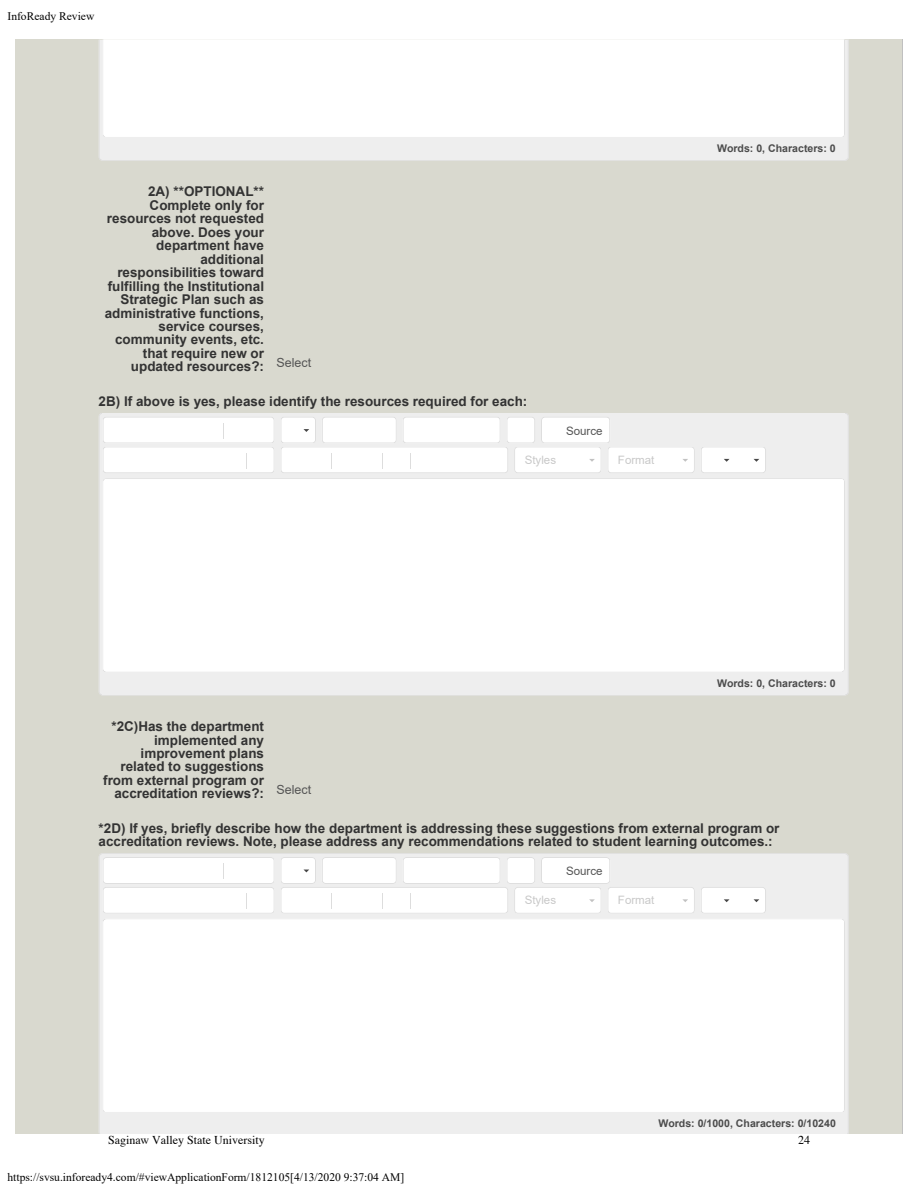
<style>
.page{position:relative;width:918px;height:1188px;background:#fff}
.page>*{position:absolute;margin:0;border:0;box-sizing:border-box;transform-origin:0 0}
.t1{font:700 13.5px/13.5px "Arial";color:#333}
.t2{font:12px "Times";color:#000}
.t3{font:11.55px "Times New Roman";color:#000}
.t4{font:11.55px "Arial";color:rgb(71 71 71/.3)}
.t5{font:11.55px "Arial";color:#555}
.t6{font:700 10.65px "Arial";color:#4c4c4c}
</style>
<div class="page">
<div style="left:15px;top:39px;width:888px;height:1095px;background:#d9d9cf"></div>
<hr style="left:902px;top:39px;width:1px;height:1095px;background:#c0c0c0">
<div style="left:103px;top:40px;width:741px;height:97px;background:#fff"></div>
<div style="left:103px;top:414px;width:742px;height:64px;background:#eee"></div>
<svg style="left:701px;top:447px;width:65px;height:26px;background:#fafafa"></svg>
<div style="left:103px;top:479px;width:741px;height:192px;background:#fff"></div>
<div style="left:103px;top:854px;width:742px;height:65px;background:#eee"></div>
<svg style="left:701px;top:887px;width:65px;height:26px;background:#fafafa"></svg>
<div style="left:103px;top:920px;width:741px;height:192px;background:#fff"></div>
<div style="left:103px;top:138px;width:742px;height:22px;background:#eee"></div>
<svg style="left:103px;top:417px;width:592px;height:56px"></svg>
<div style="left:103px;top:672px;width:742px;height:23px;background:#eee"></div>
<svg style="left:103px;top:857px;width:592px;height:56px"></svg>
<div style="left:103px;top:1113px;width:742px;height:21px;background:#eee"></div>
<p class="t3" style="left:8px;top:7px;width:88px">InfoReady Review</p>
<p class="t1" style="left:148px;top:185px;width:117px">2A) **OPTIONAL**</p>
<p class="t1" style="left:150px;top:198px;width:116px">Complete only for</p>
<p class="t1" style="left:107px;top:212px;width:159px">resources not requested</p>
<p class="t1" style="left:152px;top:225px;width:114px">above. Does your</p>
<p class="t1" style="left:156px;top:239px;width:109px">department have</p>
<p class="t1" style="left:200px;top:252px;width:65px">additional</p>
<p class="t1" style="left:117px;top:266px;width:148px">responsibilities toward</p>
<p class="t1" style="left:108px;top:279px;width:158px">fulfilling the Institutional</p>
<p class="t1" style="left:120px;top:293px;width:145px">Strategic Plan such as</p>
<p class="t1" style="left:105px;top:306px;width:161px">administrative functions,</p>
<p class="t1" style="left:159px;top:320px;width:107px">service courses,</p>
<p class="t1" style="left:115px;top:333px;width:150px">community events, etc.</p>
<p class="t1" style="left:143px;top:347px;width:123px">that require new or</p>
<p class="t1" style="left:131px;top:360px;width:182px">updated resources?: <sup>Select</sup></p>
<p class="t1" style="left:99px;top:395px;width:430px">2B) If above is yes, please identify the resources required for each:</p>
<p class="t5" style="left:566px;top:423px;width:38px">Source</p>
<p class="t4" style="left:525px;top:452px;width:33px">Styles</p>
<p class="t4" style="left:618px;top:452px;width:38px">Format</p>
<p class="t6" style="left:717px;top:141px;width:120px">Words: 0, Characters: 0</p>
<p class="t1" style="left:111px;top:720px;width:154px">*2C)Has the department</p>
<p class="t1" style="left:154px;top:733px;width:111px">implemented any</p>
<p class="t1" style="left:141px;top:747px;width:125px">improvement plans</p>
<p class="t1" style="left:120px;top:760px;width:145px">related to suggestions</p>
<p class="t1" style="left:103px;top:774px;width:162px">from external program or</p>
<p class="t1" style="left:114px;top:787px;width:198px">accreditation reviews?: <sup>Select</sup></p>
<p class="t6" style="left:717px;top:676px;width:120px">Words: 0, Characters: 0</p>
<p class="t1" style="left:99px;top:822px;width:682px">*2D) If yes, briefly describe how the department is addressing these suggestions from external program or accreditation reviews. Note, please address any recommendations related to student learning outcomes.:</p>
<p class="t5" style="left:566px;top:863px;width:38px">Source</p>
<p class="t4" style="left:525px;top:892px;width:33px">Styles</p>
<p class="t4" style="left:618px;top:892px;width:38px">Format</p>
<p class="t6" style="left:658px;top:1116px;width:179px">Words: 0/1000, Characters: 0/10240</p>
<p class="t2" style="left:108px;top:1129px;width:158px">Saginaw Valley State University</p>
<p class="t2" style="left:798px;top:1129px;width:13px">24</p>
<p class="t3" style="left:8px;top:1168px;width:398px">https://svsu.infoready4.com/#viewApplicationForm/1812105[4/13/2020 9:37:04 AM]</p>
</div>
